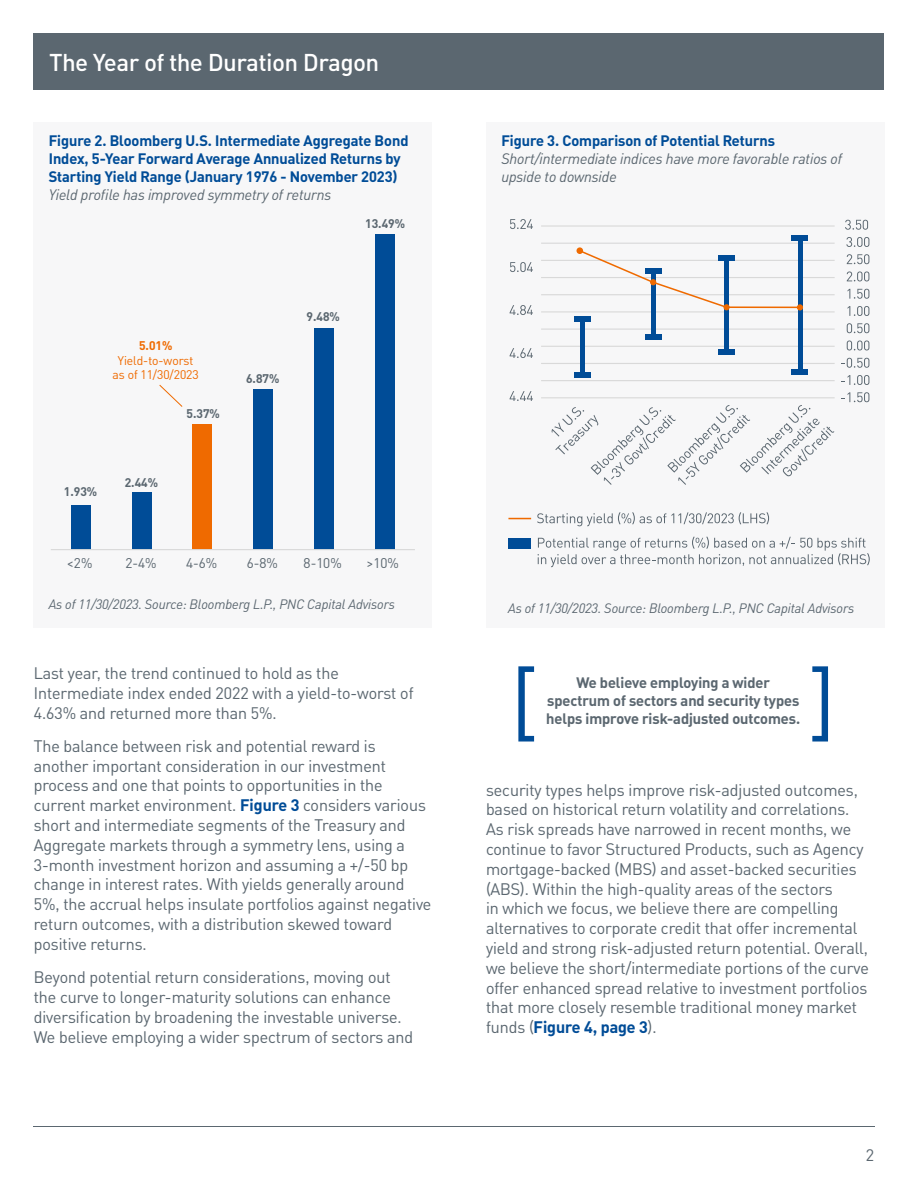
<style>
.page{position:relative;width:918px;height:1188px;background:#fff}
.page>*{position:absolute;margin:0;border:0;box-sizing:border-box;transform-origin:0 0}
.Header{font:500 24px "PNC Brand";color:#fff}
.Body_copy{font:16.5px/19.8px "PNC Brand";color:#5b6770}
.Body{font:700 15px/18px "PNC Brand";color:#004c97}
.Body-2{font:italic 15px/18px "PNC Brand";color:#5b6770}
.Body_copy-2{font:700 15px/18px "PNC Brand";color:#5b6770;text-align:center}
.t1{font:13.95px "PNC Brand";color:#5b6770}
.Body-3{font:italic 13.5px "PNC Brand";color:#5b6770}
.t2{font:12.45px/14.9px "PNC Brand";color:#ef6a00;text-align:center}
.t3{font:700 12.45px "PNC Brand";letter-spacing:.005em;color:#5b6770}
.s1{font-weight:700}
.s2{font-weight:700;color:#004c97}
</style>
<div class="page">
<hr style="left:33px;top:1126px;width:842px;height:1px;background:#5b6770">
<div style="left:34px;top:34px;width:850px;height:56px;background:#5b6770"></div>
<svg style="left:518px;top:666px;width:16px;height:76px"></svg>
<svg style="left:812px;top:666px;width:16px;height:76px"></svg>
<div style="left:34px;top:122px;width:398px;height:505px;background:#f7f7f8"></div>
<div style="left:486px;top:122px;width:399px;height:505px;background:#f7f7f8"></div>
<div style="left:71px;top:505px;width:20px;height:45px;background:#004c97"></div>
<div style="left:132px;top:493px;width:19px;height:57px;background:#004c97"></div>
<div style="left:193px;top:424px;width:19px;height:126px;background:#ef6a00"></div>
<div style="left:254px;top:389px;width:19px;height:161px;background:#004c97"></div>
<div style="left:314px;top:328px;width:19px;height:222px;background:#004c97"></div>
<div style="left:375px;top:234px;width:19px;height:316px;background:#004c97"></div>
<hr style="left:51px;top:549px;width:364px;height:1px;background:#d9d9d9">
<svg style="left:159px;top:384px;width:24px;height:23px"></svg>
<hr style="left:541px;top:380px;width:294px;height:1px;background:#d9d9d9">
<hr style="left:541px;top:363px;width:294px;height:1px;background:#d9d9d9">
<hr style="left:541px;top:346px;width:294px;height:1px;background:#d9d9d9">
<hr style="left:541px;top:329px;width:294px;height:1px;background:#d9d9d9">
<hr style="left:541px;top:294px;width:294px;height:1px;background:#d9d9d9">
<hr style="left:541px;top:260px;width:294px;height:1px;background:#d9d9d9">
<hr style="left:541px;top:225px;width:294px;height:2px;background:#d9d9d9">
<hr style="left:541px;top:397px;width:294px;height:1px;background:#d9d9d9">
<svg style="left:841px;top:392px;width:28px;height:10px"></svg>
<svg style="left:841px;top:375px;width:28px;height:10px"></svg>
<svg style="left:841px;top:358px;width:28px;height:10px"></svg>
<svg style="left:847px;top:341px;width:22px;height:9px"></svg>
<svg style="left:847px;top:323px;width:22px;height:10px"></svg>
<svg style="left:848px;top:306px;width:21px;height:10px"></svg>
<svg style="left:848px;top:289px;width:21px;height:10px"></svg>
<svg style="left:847px;top:271px;width:22px;height:10px"></svg>
<svg style="left:847px;top:254px;width:22px;height:10px"></svg>
<svg style="left:846px;top:237px;width:23px;height:10px"></svg>
<svg style="left:845px;top:220px;width:23px;height:10px"></svg>
<svg style="left:510px;top:391px;width:23px;height:10px"></svg>
<svg style="left:510px;top:348px;width:23px;height:10px"></svg>
<svg style="left:510px;top:305px;width:23px;height:10px"></svg>
<svg style="left:510px;top:262px;width:23px;height:10px"></svg>
<svg style="left:510px;top:219px;width:23px;height:10px"></svg>
<svg style="left:552px;top:405px;width:282px;height:80px"></svg>
<svg style="left:537px;top:512px;width:232px;height:14px"></svg>
<svg style="left:538px;top:536px;width:332px;height:31px"></svg>
<div style="left:508px;top:539px;width:23px;height:10px;background:#004c97"></div>
<svg style="left:508px;top:518px;width:23px;height:1px"></svg>
<hr style="left:541px;top:243px;width:294px;height:1px;background:#d9d9d9">
<hr style="left:541px;top:277px;width:294px;height:1px;background:#d9d9d9">
<hr style="left:541px;top:311px;width:294px;height:1px;background:#d9d9d9">
<div style="left:645px;top:334px;width:16px;height:6px;background:#004c97"></div>
<div style="left:651px;top:271px;width:5px;height:64px;background:#004c97"></div>
<div style="left:718px;top:349px;width:17px;height:6px;background:#004c97"></div>
<div style="left:724px;top:258px;width:5px;height:94px;background:#004c97"></div>
<div style="left:574px;top:316px;width:17px;height:6px;background:#004c97"></div>
<div style="left:574px;top:372px;width:17px;height:6px;background:#004c97"></div>
<div style="left:580px;top:319px;width:5px;height:58px;background:#004c97"></div>
<div style="left:792px;top:235px;width:16px;height:6px;background:#004c97"></div>
<div style="left:792px;top:369px;width:16px;height:6px;background:#004c97"></div>
<div style="left:798px;top:238px;width:5px;height:134px;background:#004c97"></div>
<div style="left:577px;top:247px;width:6px;height:7px;border:2px solid #ef6a00;border-radius:50%"></div>
<svg style="left:577px;top:248px;width:224px;height:62px"></svg>
<div style="left:797px;top:304px;width:6px;height:7px;border:1px solid #ef6a00;border-radius:50%"></div>
<h1 class="Header" style="left:50px;top:47px;width:331px">The Year of the Duration Dragon</h1>
<p class="Body" style="left:49px;top:131px;width:361px">Figure 2. Bloomberg U.S. Intermediate Aggregate Bond<br>Index, 5-Year Forward Average Annualized Returns by<br>Starting Yield Range (January 1976 - November 2023)</p>
<p class="Body-2" style="left:49px;top:185px;width:284px">Yield profile has improved symmetry of returns</p>
<p class="t3" style="left:365px;top:216px;width:41px">13.49%</p>
<p class="t2" style="left:113px;top:337px;width:88px"><span class="s1">5.01%<br></span>Yield-to-worst as of 11/30/2023</p>
<p class="t3" style="left:187px;top:405px;width:35px">5.37%</p>
<p class="t3" style="left:64px;top:484px;width:35px">1.93%</p>
<p class="t3" style="left:125px;top:474px;width:35px">2.44%</p>
<p class="t3" style="left:246px;top:370px;width:35px">6.87%</p>
<p class="t3" style="left:307px;top:308px;width:35px">9.48%</p>
<p class="t1" style="left:67px;top:554px;width:27px">&lt;2%</p>
<p class="t1" style="left:125px;top:554px;width:33px">2-4%</p>
<p class="t1" style="left:186px;top:554px;width:33px">4-6%</p>
<p class="t1" style="left:247px;top:554px;width:33px">6-8%</p>
<p class="t1" style="left:304px;top:554px;width:40px">8-10%</p>
<p class="t1" style="left:367px;top:554px;width:34px">&gt;10%</p>
<p class="Body-3" style="left:49px;top:596px;width:348px">As of 11/30/2023. Source: Bloomberg L.P., PNC Capital Advisors</p>
<p class="Body_copy" style="left:34px;top:663px;width:381px">Last year, the trend continued to hold as the<br>Intermediate index ended 2022 with a yield-to-worst of<br>4.63% and returned more than 5%.</p>
<p class="Body_copy" style="left:34px;top:736px;width:399px">The balance between risk and potential reward is another important consideration in our investment process and one that points to opportunities in the current market environment. <span class="s2">Figure 3</span> considers various short and intermediate segments of the Treasury and Aggregate markets through a symmetry lens, using a 3-month investment horizon and assuming a +/-50 bp change in interest rates. With yields generally around 5%, the accrual helps insulate portfolios against negative return outcomes, with a distribution skewed toward positive returns.</p>
<p class="Body_copy" style="left:34px;top:967px;width:381px">Beyond potential return considerations, moving out the curve to longer-maturity solutions can enhance diversification by broadening the investable universe.<br>We believe employing a wider spectrum of sectors and</p>
<p class="Body" style="left:501px;top:131px;width:275px">Figure 3. Comparison of Potential Returns</p>
<p class="Body-2" style="left:501px;top:149px;width:342px">Short/intermediate indices have more favorable ratios of upside to downside</p>
<p class="Body-3" style="left:508px;top:599px;width:348px">As of 11/30/2023. Source: Bloomberg L.P., PNC Capital Advisors</p>
<p class="Body_copy-2" style="left:546px;top:672px;width:255px">We believe employing a wider spectrum of sectors and security types helps improve risk-adjusted outcomes.</p>
<p class="Body_copy" style="left:486px;top:779px;width:384px">security types helps improve risk-adjusted outcomes, based on historical return volatility and correlations.<br>As risk spreads have narrowed in recent months, we continue to favor Structured Products, such as Agency mortgage-backed (MBS) and asset-backed securities (ABS). Within the high-quality areas of the sectors<br>in which we focus, we believe there are compelling alternatives to corporate credit that offer incremental yield and strong risk-adjusted return potential. Overall, we believe the short/intermediate portions of the curve offer enhanced spread relative to investment portfolios that more closely resemble traditional money market funds (<span class="s2">Figure 4, page 3</span>).</p>
<p class="Body_copy" style="left:866px;top:1145px;width:10px">2</p>
</div>
